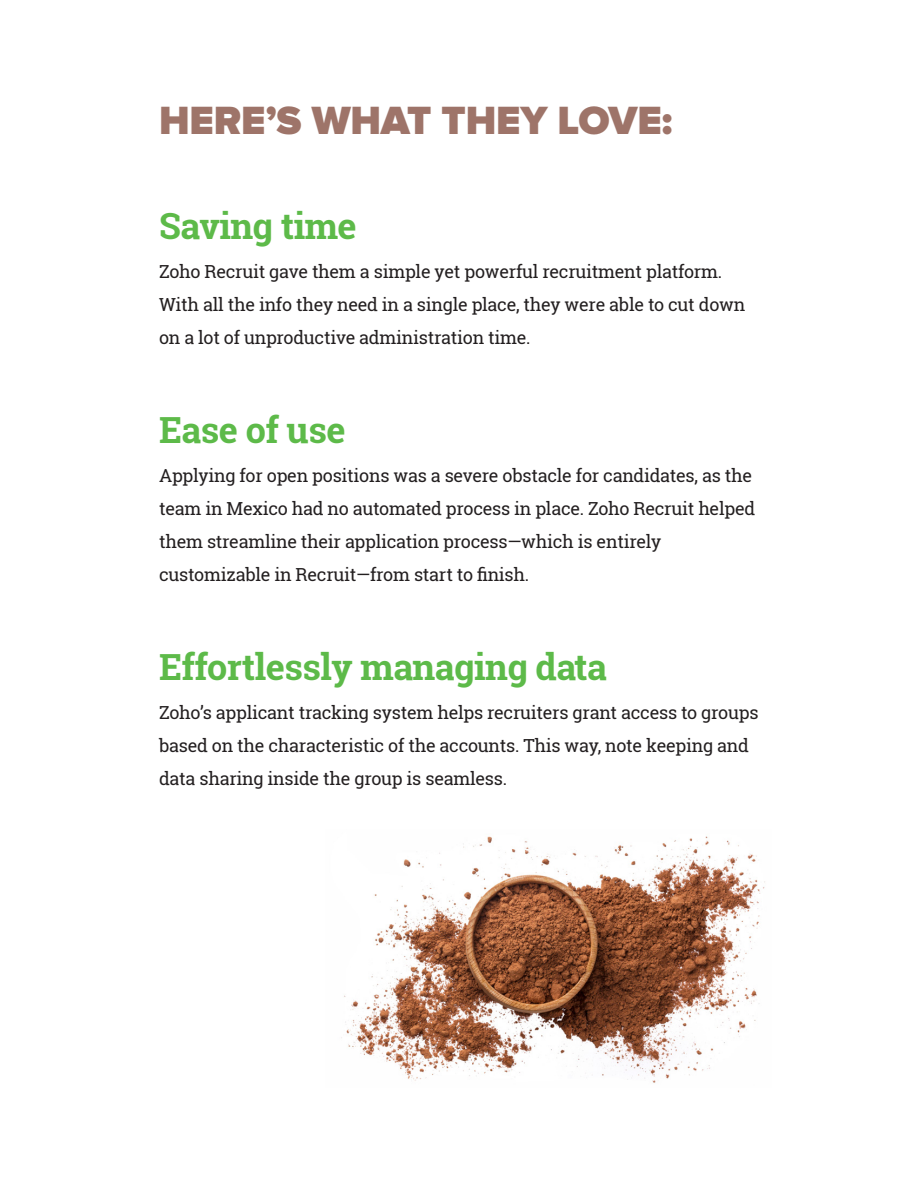
<style>
.page{position:relative;width:918px;height:1188px;background:#fff}
.page>*{position:absolute;margin:0;border:0;box-sizing:border-box;transform-origin:0 0}
.t1{font:900 40.8px "Proxima Nova";letter-spacing:-.005em;color:#9e7469}
.t2{font:700 36px "Roboto Slab";letter-spacing:-.015em;color:#5dba49}
.t3{font:18px/33px "Roboto Slab";letter-spacing:-.015em;color:#231f20}
</style>
<div class="page">
<img style="left:341px;top:836px;width:424px;height:247px">
<h1 class="t1" style="left:159px;top:101px;width:515px">HERE’S WHAT THEY LOVE:</h1>
<h2 class="t2" style="left:159px;top:202px;width:199px">Saving time</h2>
<p class="t3" style="left:159px;top:255px;width:588px">Zoho Recruit gave them a simple yet powerful recruitment platform.<br>With all the info they need in a single place, they were able to cut down on a lot of unproductive administration time.</p>
<h2 class="t2" style="left:159px;top:406px;width:188px">Ease of use</h2>
<p class="t3" style="left:159px;top:459px;width:598px">Applying for open positions was a severe obstacle for candidates, as the team in Mexico had no automated process in place. Zoho Recruit helped them streamline their application process—which is entirely customizable in Recruit—from start to finish.</p>
<h2 class="t2" style="left:159px;top:643px;width:449px">Effortlessly managing data</h2>
<p class="t3" style="left:159px;top:696px;width:601px">Zoho’s applicant tracking system helps recruiters grant access to groups based on the characteristic of the accounts. This way, note keeping and data sharing inside the group is seamless.</p>
</div>
